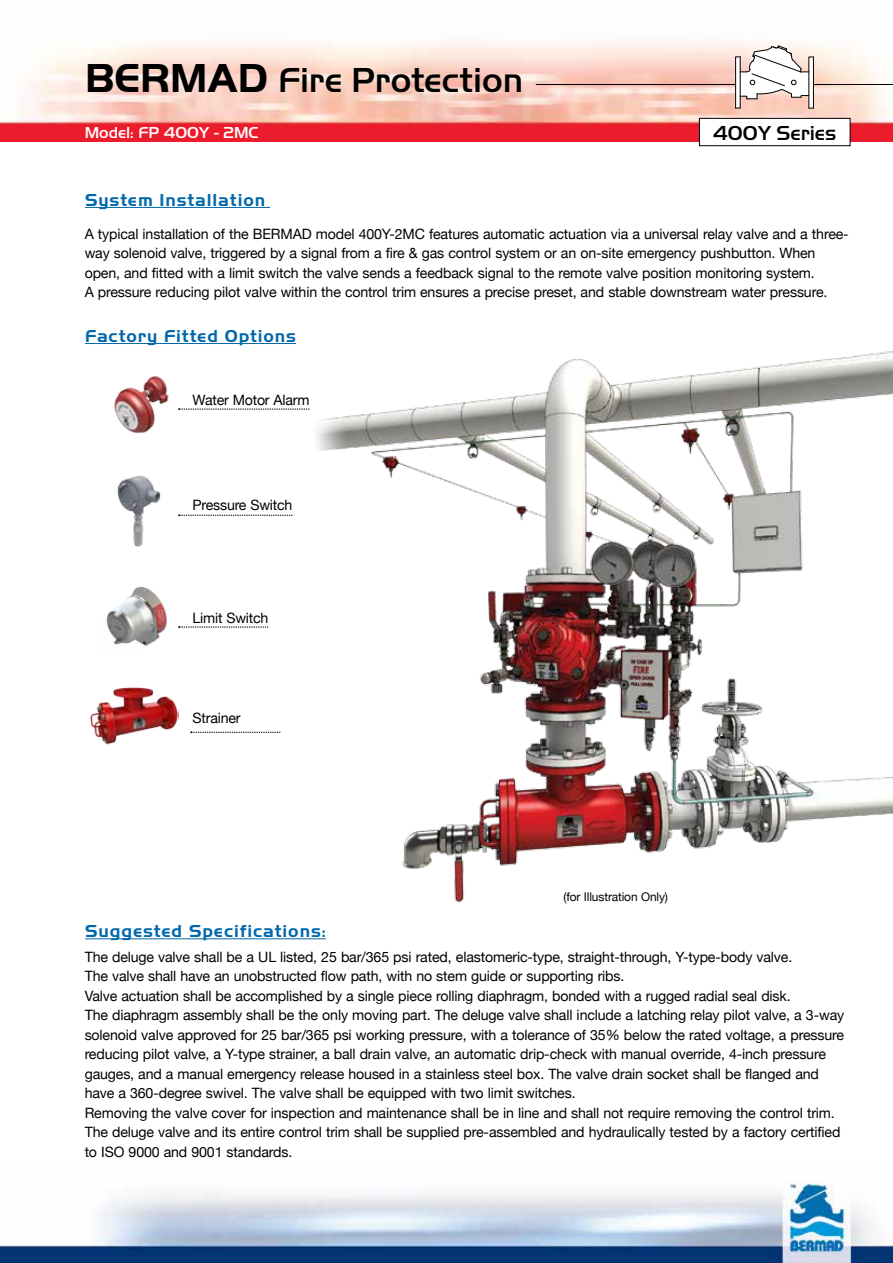
<style>
.page{position:relative;width:893px;height:1263px;background:#fff}
.page>*{position:absolute;margin:0;border:0;box-sizing:border-box;transform-origin:0 0}
.t1{font:500 36px "Handel Got D";color:#000}
.t2{font:500 21px "Handel Got D";color:#000}
.t3{font:700 18px "Handel Got D";letter-spacing:.05em;color:#0068ab}
.t4{font:500 16.5px "Handel Got D";color:#fff}
.t5{font:14.25px/19.5px "Helvetica Neue";letter-spacing:-.01em;color:#000}
.t6{font:12px "Helvetica Neue";letter-spacing:-.01em;color:#000}
.s1{font-weight:700;font-size:42px}
</style>
<div class="page">
<img style="left:13px;top:42px;width:880px;height:100px">
<img style="left:0;top:120px;width:13px;height:22px">
<hr style="left:536px;top:84px;width:357px;height:1px;background:#000">
<img style="left:0;top:1182px;width:893px;height:81px">
<div style="left:699px;top:118px;width:151px;height:28px;background:#fff"></div>
<div style="left:699px;top:118px;width:151px;height:28px;border:1px solid #000"></div>
<svg style="left:735px;top:45px;width:79px;height:64px"></svg>
<img style="left:310px;top:351px;width:583px;height:589px">
<hr style="left:85px;top:207px;width:185px;height:1px;background:#0068ab">
<hr style="left:85px;top:343px;width:211px;height:1px;background:#0068ab">
<hr style="left:85px;top:938px;width:241px;height:1px;background:#0068ab">
<img style="left:114px;top:376px;width:55px;height:58px">
<img style="left:117px;top:475px;width:44px;height:72px">
<svg style="left:178px;top:408px;width:131px;height:2px"></svg>
<svg style="left:178px;top:514px;width:114px;height:2px"></svg>
<img style="left:106px;top:586px;width:62px;height:60px">
<svg style="left:178px;top:626px;width:90px;height:2px"></svg>
<img style="left:90px;top:687px;width:88px;height:58px">
<svg style="left:190px;top:731px;width:90px;height:2px"></svg>
<h1 class="t1" style="left:85px;top:60px;width:440px"><span class="s1">BERMAD</span> Fire Protection</h1>
<p class="t4" style="left:85px;top:123px;width:175px">Model: FP 400Y - 2MC</p>
<p class="t3" style="left:85px;top:190px;width:182px">System Installation</p>
<h2 class="t2" style="left:713px;top:122px;width:125px">400Y Series</h2>
<p class="t5" style="left:85px;top:225px;width:766px">A typical installation of the BERMAD model 400Y-2MC features automatic actuation via a universal relay valve and a three&shy;way solenoid valve, triggered by a signal from a fire &amp; gas control system or an on-site emergency pushbutton. When open, and fitted with a limit switch the valve sends a feedback signal to the remote valve position monitoring system.<br>A pressure reducing pilot valve within the control trim ensures a precise preset, and stable downstream water pressure.</p>
<p class="t3" style="left:85px;top:326px;width:213px">Factory Fitted Options</p>
<p class="t5" style="left:193px;top:391px;width:118px">Water Motor Alarm</p>
<p class="t5" style="left:193px;top:496px;width:101px">Pressure Switch</p>
<p class="t5" style="left:193px;top:609px;width:77px">Limit Switch</p>
<p class="t5" style="left:193px;top:709px;width:49px">Strainer</p>
<p class="t6" style="left:563px;top:888px;width:106px">(for Illustration Only)</p>
<p class="t3" style="left:85px;top:921px;width:242px">Suggested Specifications:</p>
<p class="t5" style="left:85px;top:948px;width:761px">The deluge valve shall be a UL listed, 25 bar/365 psi rated, elastomeric-type, straight-through, Y-type-body valve.<br>The valve shall have an unobstructed flow path, with no stem guide or supporting ribs.<br>Valve actuation shall be accomplished by a single piece rolling diaphragm, bonded with a rugged radial seal disk.<br>The diaphragm assembly shall be the only moving part. The deluge valve shall include a latching relay pilot valve, a 3-way solenoid valve approved for 25 bar/365 psi working pressure, with a tolerance of 35% below the rated voltage, a pressure reducing pilot valve, a Y-type strainer, a ball drain valve, an automatic drip-check with manual override, 4-inch pressure gauges, and a manual emergency release housed in a stainless steel box. The valve drain socket shall be flanged and have a 360-degree swivel. The valve shall be equipped with two limit switches.<br>Removing the valve cover for inspection and maintenance shall be in line and shall not require removing the control trim.<br>The deluge valve and its entire control trim shall be supplied pre-assembled and hydraulically tested by a factory certified to ISO 9000 and 9001 standards.</p>
</div>
